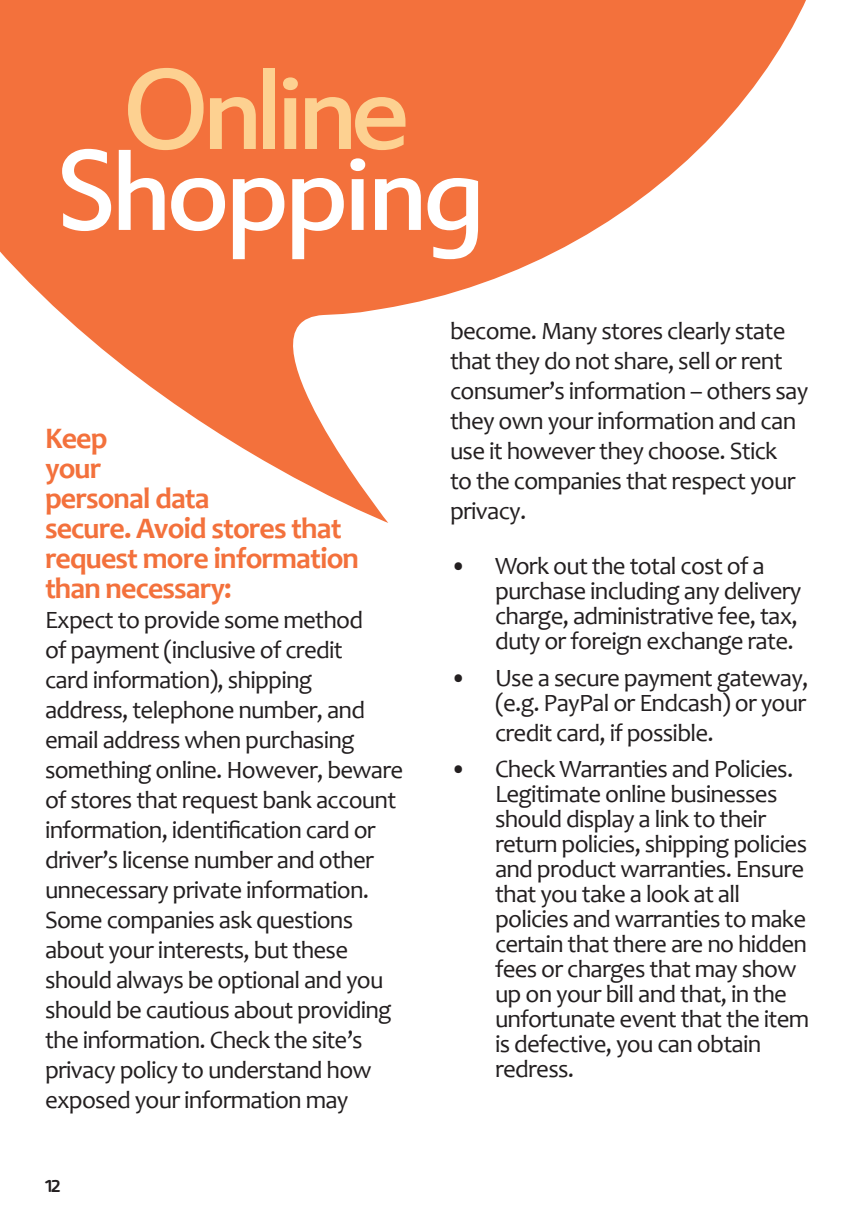
<style>
.page{position:relative;width:855px;height:1215px;background:#fff}
.page>*{position:absolute;margin:0;border:0;box-sizing:border-box;transform-origin:0 0}
.t1{font:126.75px "Estrangelo Edessa";letter-spacing:-.06em;color:#fff}
.t2{font:126.75px "Estrangelo Edessa";letter-spacing:-.08em;color:#fdd191}
.t3{font:700 30px/30px "Candara";letter-spacing:-.03em;color:#f3713c}
.t4{font:25px/30px "Candara";letter-spacing:-.03em;color:#231f20}
.t5{font:17.5px "Cloud World";color:#231f20}
</style>
<div class="page">
<svg style="left:0;top:0;width:806px;height:523px;fill:#f3713c"></svg>
<h1 class="t2" style="left:121px;top:47px;width:292px">Online</h1>
<h1 class="t1" style="left:56px;top:128px;width:433px">Shopping</h1>
<p class="t3" style="left:45px;top:424px;width:316px">Keep<br>your<br>personal data<br>secure. Avoid stores that request more information than necessary:</p>
<p class="t4" style="left:45px;top:605px;width:360px">Expect to provide some method<br>of payment (inclusive of credit<br>card information), shipping<br>address, telephone number, and email address when purchasing something online. However, beware of stores that request bank account information, identification card or driver’s license number and other unnecessary private information.<br>Some companies ask questions about your interests, but these should always be optional and you should be cautious about providing the information. Check the site’s privacy policy to understand how exposed your information may</p>
<p class="t5" style="left:45px;top:1173px;width:17px">12</p>
<p class="t4" style="left:450px;top:316px;width:360px">become. Many stores clearly state that they do not share, sell or rent consumer’s information – others say they own your information and can use it however they choose. Stick<br>to the companies that respect your privacy.</p>
<p class="t4" style="left:495px;top:554px;width:308px;line-height:25px;text-indent:-45px">• Work out the total cost of a purchase including any delivery charge, administrative fee, tax, duty or foreign exchange rate.</p>
<p class="t4" style="left:450px;top:665px;width:360px;line-height:25px;text-align:right">• Use a secure payment gateway, (e.g. PayPal or Endcash) or your</p>
<p class="t4" style="left:495px;top:718px;width:220px">credit card, if possible.</p>
<p class="t4" style="left:495px;top:756px;width:316px;line-height:25px;text-indent:-45px">• Check Warranties and Policies.<br>Legitimate online businesses should display a link to their return policies, shipping policies and product warranties. Ensure that you take a look at all policies and warranties to make certain that there are no hidden fees or charges that may show up on your bill and that, in the unfortunate event that the item is defective, you can obtain redress.</p>
</div>
